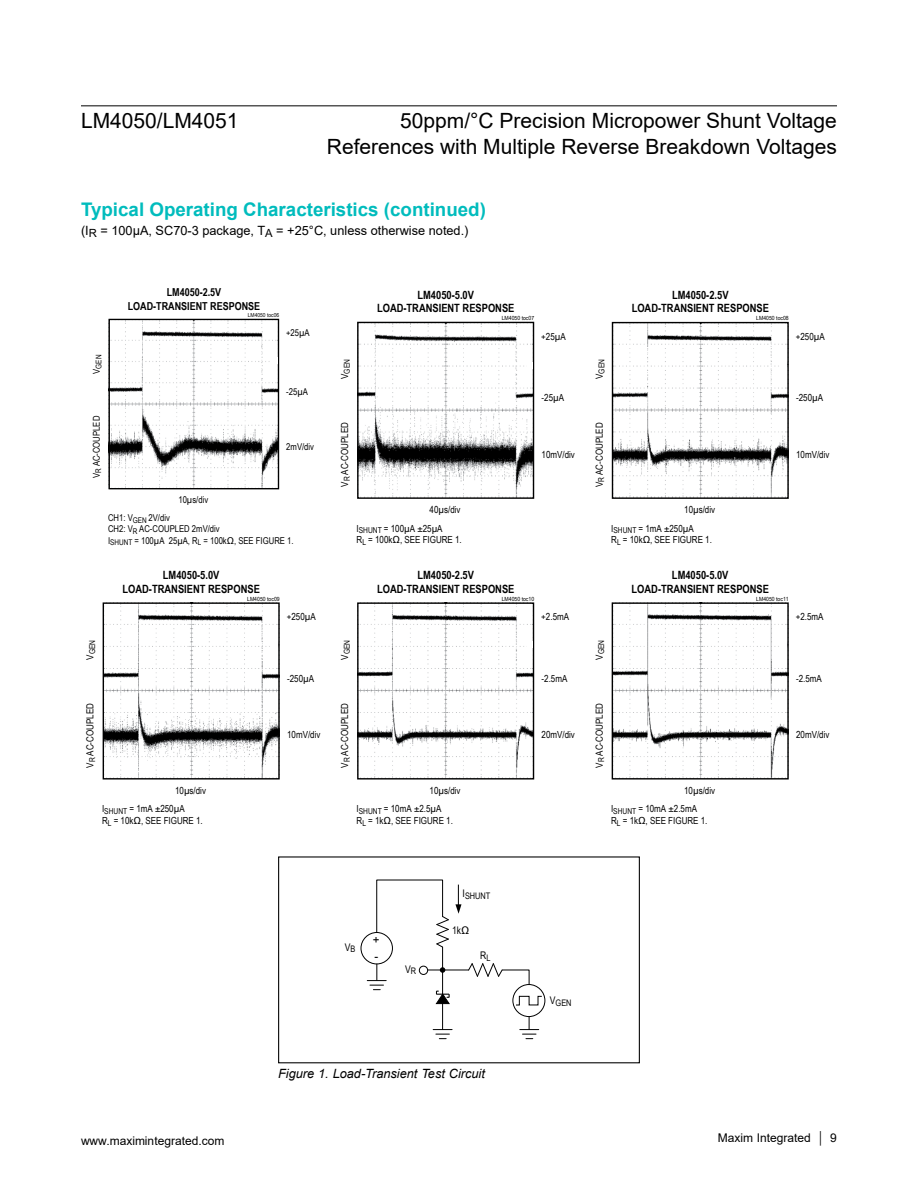
<style>
.page{position:relative;width:918px;height:1188px;background:#fff}
.page>*{position:absolute;margin:0;border:0;box-sizing:border-box;transform-origin:0 0}
.t1{font:21px/25.2px "Arial";color:#000;text-align:right}
.t2{font:700 18.75px "Arial";color:#00bcbd}
.t3{font:13.95px/16.4px "Arial Narrow";color:#000}
.t4{font:12.75px "Arial";color:#000}
.t5{font:italic 12.75px "Arial";color:#000}
.t6{font:12px "Arial";color:#000}
.t7{font:700 11.4px/13.6px "Arial Narrow";color:#000;text-align:center}
.t8{font:700 10.95px/13.2px "Arial Narrow";color:#000;text-align:center}
.t9{font:10.5px "Arial Narrow";color:#000}
.t10{font:9.75px/18.5px "Arial Narrow";color:#000}
.t11{font:9.45px/11.2px "Arial Narrow";color:#000}
.t12{font:9px "Arial Narrow";color:#000}
.t13{font:8.1px "Arial Narrow";color:#000}
.t14{font:7.8px "Arial Narrow";color:#000}
.t15{font:5.7px "Arial Narrow";color:#000;scale:1.1 1}
.t16{font:5.55px "Arial Narrow";color:#000;scale:1.1 1}
</style>
<div class="page">
<img style="left:111px;top:321px;width:166px;height:166px">
<div style="left:109px;top:319px;width:170px;height:170px;border:1px solid #000"></div>
<svg style="left:272px;top:357px;width:5px;height:6px"></svg>
<img style="left:359px;top:324px;width:173px;height:173px">
<div style="left:357px;top:322px;width:177px;height:177px;border:1px solid #000"></div>
<svg style="left:527px;top:363px;width:5px;height:6px"></svg>
<img style="left:614px;top:324px;width:173px;height:173px">
<div style="left:612px;top:322px;width:177px;height:177px;border:1px solid #000"></div>
<svg style="left:781px;top:361px;width:6px;height:6px"></svg>
<img style="left:105px;top:604px;width:173px;height:174px">
<div style="left:103px;top:602px;width:177px;height:178px;border:1px solid #000"></div>
<svg style="left:272px;top:642px;width:6px;height:6px"></svg>
<img style="left:359px;top:604px;width:173px;height:174px">
<div style="left:357px;top:602px;width:177px;height:178px;border:1px solid #000"></div>
<svg style="left:527px;top:641px;width:5px;height:7px"></svg>
<img style="left:614px;top:604px;width:173px;height:174px">
<div style="left:612px;top:602px;width:177px;height:178px;border:1px solid #000"></div>
<svg style="left:781px;top:642px;width:6px;height:6px"></svg>
<svg style="left:440px;top:967px;width:5px;height:6px"></svg>
<svg style="left:435px;top:991px;width:15px;height:13px"></svg>
<svg style="left:376px;top:879px;width:73px;height:69px"></svg>
<hr style="left:442px;top:947px;width:1px;height:83px;background:#000">
<div style="left:361px;top:932px;width:32px;height:32px;border:1px solid #000;border-radius:50%"></div>
<svg style="left:367px;top:964px;width:19px;height:26px"></svg>
<svg style="left:433px;top:1029px;width:19px;height:10px"></svg>
<svg style="left:455px;top:885px;width:6px;height:29px"></svg>
<div style="left:419px;top:966px;width:9px;height:9px;border:1px solid #000;border-radius:50%"></div>
<hr style="left:428px;top:970px;width:41px;height:1px;background:#000">
<div style="left:513px;top:985px;width:32px;height:32px;background:#363636;border-radius:50%"></div>
<div style="left:513px;top:984px;width:32px;height:33px;border:1px solid #000;border-radius:50%"></div>
<svg style="left:468px;top:963px;width:75px;height:76px"></svg>
<div style="left:278px;top:856px;width:362px;height:207px;border:1px solid #000"></div>
<hr style="left:81px;top:105px;width:756px;height:1px;background:#000">
<h1 class="t1" style="left:81px;top:108px;width:159px">LM4050/LM4051</h1>
<h1 class="t1" style="left:327px;top:108px;width:512px">50ppm/°C Precision Micropower Shunt Voltage<br>References with Multiple Reverse Breakdown Voltages</h1>
<h2 class="t2" style="left:81px;top:196px;width:406px">Typical Operating Characteristics (continued)</h2>
<h3 class="t4" style="left:81px;top:222px;width:389px">(I<sub>R</sub> = 100µA, SC70-3 package, T<sub>A</sub> = +25°C, unless otherwise noted.)</h3>
<p class="t8" style="left:128px;top:285px;width:134px">LM4050-2.5V<br>LOAD-TRANSIENT RESPONSE</p>
<p class="t16" style="left:248px;top:311px;width:30px">LM4050 toc06</p>
<p class="t7" style="left:377px;top:287px;width:139px">LM4050-5.0V<br>LOAD-TRANSIENT RESPONSE</p>
<p class="t15" style="left:502px;top:314px;width:31px">LM4050 toc07</p>
<p class="t7" style="left:632px;top:287px;width:139px">LM4050-2.5V<br>LOAD-TRANSIENT RESPONSE</p>
<p class="t15" style="left:756px;top:314px;width:31px">LM4050 toc08</p>
<p class="t11" style="left:286px;top:327px;width:25px">+25µA</p>
<p class="t10" style="left:541px;top:327px;width:26px">+25µA</p>
<p class="t10" style="left:796px;top:327px;width:30px">+250µA</p>
<p class="t14" style="left:93px;top:374px;width:21px;rotate:-90deg"><sup>V</sup>GEN</p>
<p class="t13" style="left:341px;top:379px;width:21px;rotate:-90deg"><sup>V</sup>GEN</p>
<p class="t13" style="left:596px;top:379px;width:21px;rotate:-90deg"><sup>V</sup>GEN</p>
<p class="t11" style="left:286px;top:386px;width:23px">-25µA</p>
<p class="t10" style="left:542px;top:388px;width:24px">-25µA</p>
<p class="t10" style="left:796px;top:388px;width:28px">-250µA</p>
<p class="t11" style="left:90px;top:478px;width:64px;rotate:-90deg">V<sub>R</sub> AC-COUPLED</p>
<p class="t11" style="left:286px;top:440px;width:29px">2mV/div</p>
<p class="t10" style="left:335px;top:487px;width:66px;rotate:-90deg">V<sub>R</sub> AC-COUPLED</p>
<p class="t10" style="left:542px;top:445px;width:35px">10mV/div</p>
<p class="t10" style="left:590px;top:487px;width:66px;rotate:-90deg">V<sub>R</sub> AC-COUPLED</p>
<p class="t10" style="left:796px;top:445px;width:35px">10mV/div</p>
<p class="t11" style="left:178px;top:494px;width:31px">10µs/div</p>
<p class="t11" style="left:108px;top:512px;width:187px">CH1: V<sub>GEN</sub> 2V/div<br>CH2: V<sub>R</sub> AC-COUPLED 2mV/div<br>I<sub>SHUNT</sub> = 100µA 25µA, R<sub>L</sub> = 100kΩ, SEE FIGURE 1.</p>
<p class="t10" style="left:357px;top:500px;width:106px;text-indent:73px">40µs/div<br>I<sub>SHUNT</sub> = 100µA ±25µA</p>
<p class="t10" style="left:357px;top:530px;width:107px">R<sub>L</sub> = 100kΩ, SEE FIGURE 1.</p>
<p class="t10" style="left:611px;top:500px;width:105px;text-indent:73px">10µs/div<br>I<sub>SHUNT</sub> = 1mA ±250µA</p>
<p class="t10" style="left:611px;top:530px;width:102px">R<sub>L</sub> = 10kΩ, SEE FIGURE 1.</p>
<p class="t7" style="left:123px;top:568px;width:139px">LM4050-5.0V<br>LOAD-TRANSIENT RESPONSE</p>
<p class="t15" style="left:247px;top:594px;width:31px">LM4050 toc09</p>
<p class="t7" style="left:377px;top:568px;width:139px">LM4050-2.5V<br>LOAD-TRANSIENT RESPONSE</p>
<p class="t15" style="left:502px;top:594px;width:31px">LM4050 toc10</p>
<p class="t7" style="left:632px;top:568px;width:139px">LM4050-5.0V<br>LOAD-TRANSIENT RESPONSE</p>
<p class="t15" style="left:756px;top:594px;width:31px">LM4050 toc11</p>
<p class="t10" style="left:287px;top:607px;width:30px">+250µA</p>
<p class="t10" style="left:541px;top:607px;width:29px">+2.5mA</p>
<p class="t10" style="left:796px;top:607px;width:29px">+2.5mA</p>
<p class="t13" style="left:86px;top:660px;width:21px;rotate:-90deg"><sup>V</sup>GEN</p>
<p class="t13" style="left:341px;top:660px;width:21px;rotate:-90deg"><sup>V</sup>GEN</p>
<p class="t13" style="left:596px;top:660px;width:21px;rotate:-90deg"><sup>V</sup>GEN</p>
<p class="t10" style="left:287px;top:669px;width:28px">-250µA</p>
<p class="t10" style="left:542px;top:669px;width:27px">-2.5mA</p>
<p class="t10" style="left:796px;top:669px;width:27px">-2.5mA</p>
<p class="t10" style="left:81px;top:768px;width:66px;rotate:-90deg">V<sub>R</sub> AC-COUPLED</p>
<p class="t10" style="left:287px;top:725px;width:35px">10mV/div</p>
<p class="t10" style="left:335px;top:768px;width:66px;rotate:-90deg">V<sub>R</sub> AC-COUPLED</p>
<p class="t10" style="left:542px;top:725px;width:35px">20mV/div</p>
<p class="t10" style="left:590px;top:768px;width:66px;rotate:-90deg">V<sub>R</sub> AC-COUPLED</p>
<p class="t10" style="left:796px;top:725px;width:35px">20mV/div</p>
<p class="t10" style="left:102px;top:781px;width:106px;text-indent:73px">10µs/div<br>I<sub>SHUNT</sub> = 1mA ±250µA</p>
<p class="t10" style="left:102px;top:811px;width:102px">R<sub>L</sub> = 10kΩ, SEE FIGURE 1.</p>
<p class="t10" style="left:357px;top:781px;width:106px;text-indent:73px">10µs/div<br>I<sub>SHUNT</sub> = 10mA ±2.5µA</p>
<p class="t10" style="left:357px;top:811px;width:98px">R<sub>L</sub> = 1kΩ, SEE FIGURE 1.</p>
<p class="t10" style="left:611px;top:781px;width:106px;text-indent:73px">10µs/div<br>I<sub>SHUNT</sub> = 10mA ±2.5mA</p>
<p class="t10" style="left:611px;top:811px;width:98px">R<sub>L</sub> = 1kΩ, SEE FIGURE 1.</p>
<p class="t12" style="left:463px;top:889px;width:29px"><sup>I</sup>SHUNT</p>
<p class="t9" style="left:345px;top:940px;width:12px">V<sub>B</sub></p>
<h3 class="t3" style="left:373px;top:931px;width:8px">+ -</h3>
<p class="t9" style="left:405px;top:961px;width:13px">V<sub>R</sub></p>
<p class="t9" style="left:452px;top:923px;width:19px">1kΩ</p>
<p class="t9" style="left:480px;top:948px;width:12px">R<sub>L</sub></p>
<h3 class="t5" style="left:278px;top:1065px;width:208px">Figure 1. Load-Transient Test Circuit</h3>
<p class="t12" style="left:550px;top:996px;width:23px"><sup>V</sup>GEN</p>
<p class="t6" style="left:81px;top:1132px;width:145px">www.maximintegrated.com</p>
<p class="t6" style="left:718px;top:1129px;width:121px">Maxim Integrated │ 9</p>
</div>
